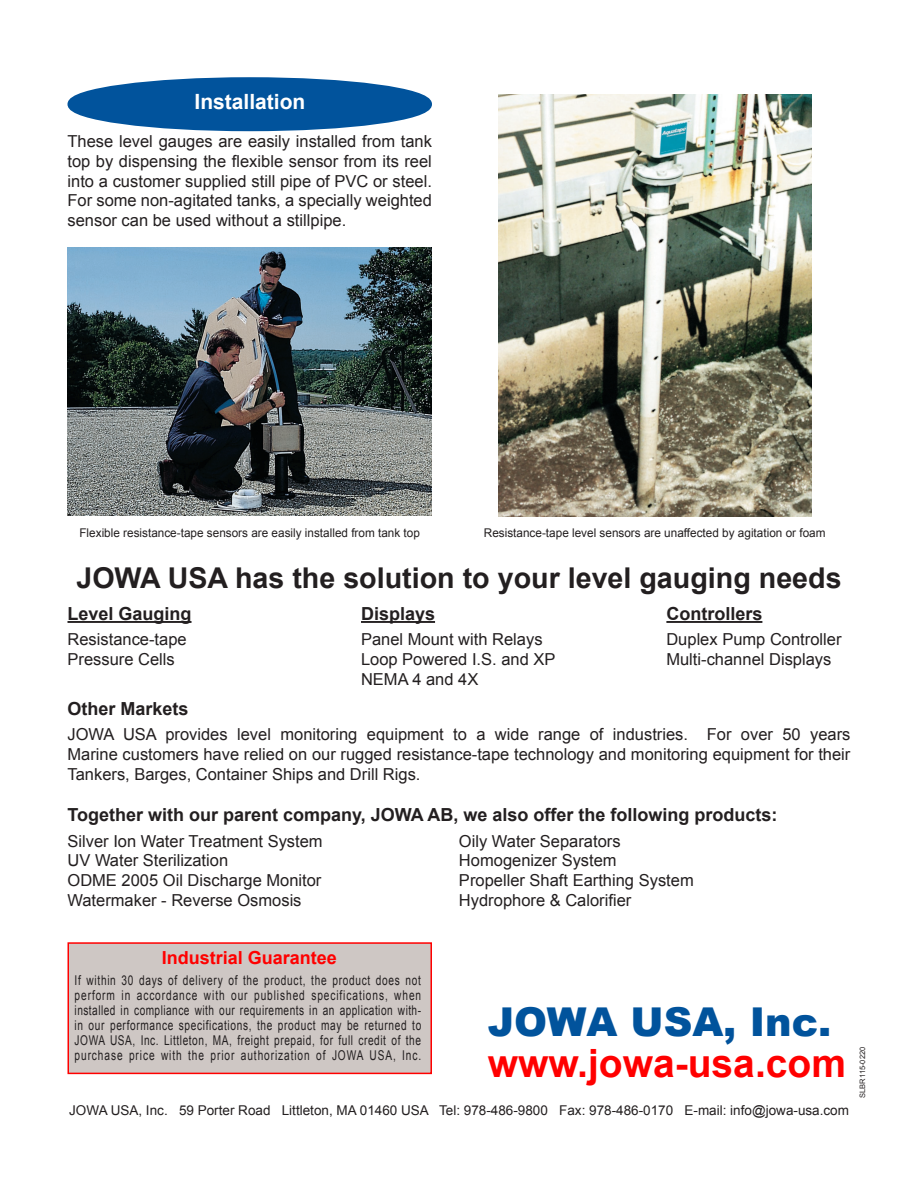
<style>
.page{position:relative;width:918px;height:1188px;background:#fff}
.page>*{position:absolute;margin:0;border:0;box-sizing:border-box;transform-origin:0 0}
.t1{font:900 39.75px "Arial";color:#01539c}
.t2{font:700 39px "Arial";color:#f00}
.Subhead_1{font:700 28.65px "Arial";color:#231f20}
.t3{font:700 21px "Arial";color:#fff}
.t4{font:700 18px "Arial";color:#231f20}
.t5{font:700 18px "Arial";color:#f00}
.t6{font:16.5px/19.8px "Arial";color:#231f20}
.t7{font:13.5px/15px "Arial";letter-spacing:.065em;color:#231f20;scale:.75 1}
.t8{font:13.5px/15px "Arial";letter-spacing:.045em;color:#231f20;scale:.75 1}
.t9{font:13.5px "Arial";color:#231f20}
.t10{font:13.5px "Arial";letter-spacing:.09em;color:#231f20;scale:.75 1}
.t11{font:12px "Arial";color:#231f20}
.t12{font:7.5px "Arial";color:#231f20}
</style>
<div class="page">
<div style="left:70px;top:80px;width:359px;height:48px;background:#01539c;border-radius:50%"></div>
<div style="left:68px;top:77px;width:364px;height:54px;border:6px solid #01539c;border-radius:50%"></div>
<img style="left:498px;top:94px;width:313px;height:422px">
<img style="left:68px;top:248px;width:364px;height:268px">
<div style="left:68px;top:942px;width:364px;height:132px;background:#cec7c4;border:2px solid #f00"></div>
<hr style="left:68px;top:621px;width:124px;height:2px;background:#231f20">
<hr style="left:361px;top:621px;width:74px;height:2px;background:#231f20">
<hr style="left:666px;top:621px;width:96px;height:2px;background:#231f20">
<p class="t3" style="left:195px;top:88px;width:112px">Installation</p>
<p class="t6" style="left:68px;top:131px;width:366px;text-align:justify">These level gauges are easily installed from tank top by dispensing the flexible sensor from its reel into a customer supplied still pipe of PVC or steel.<br>For some non-agitated tanks, a specially weighted sensor can be used without a stillpipe.</p>
<p class="t11" style="left:79px;top:525px;width:342px">Flexible resistance-tape sensors are easily installed from tank top</p>
<p class="t11" style="left:484px;top:525px;width:343px">Resistance-tape level sensors are unaffected by agitation or foam</p>
<p class="Subhead_1" style="left:76px;top:558px;width:767px">JOWA USA has the solution to your level gauging needs</p>
<p class="t4" style="left:68px;top:602px;width:126px">Level Gauging</p>
<p class="t6" style="left:68px;top:630px;width:121px">Resistance-tape<br>Pressure Cells</p>
<p class="t4" style="left:361px;top:602px;width:76px">Displays</p>
<p class="t6" style="left:361px;top:630px;width:196px">Panel Mount with Relays<br>Loop Powered I.S. and XP<br>NEMA 4 and 4X</p>
<p class="t4" style="left:666px;top:602px;width:98px">Controllers</p>
<p class="t6" style="left:666px;top:630px;width:177px">Duplex Pump Controller<br>Multi-channel Displays</p>
<p class="t4" style="left:68px;top:697px;width:123px">Other Markets</p>
<p class="t6" style="left:68px;top:725px;width:784px;text-align:justify">JOWA USA provides level monitoring equipment to a wide range of industries. For over 50 years Marine customers have relied on our rugged resistance-tape technology and monitoring equipment for their Tankers, Barges, Container Ships and Drill Rigs.</p>
<p class="t4" style="left:68px;top:803px;width:712px">Together with our parent company, JOWA AB, we also offer the following products:</p>
<p class="t6" style="left:68px;top:831px;width:257px">Silver Ion Water Treatment System</p>
<p class="t6" style="left:459px;top:831px;width:163px">Oily Water Separators</p>
<p class="t6" style="left:68px;top:851px;width:162px">UV Water Sterilization</p>
<p class="t6" style="left:459px;top:851px;width:159px">Homogenizer System</p>
<p class="t6" style="left:68px;top:871px;width:255px">ODME 2005 Oil Discharge Monitor</p>
<p class="t6" style="left:459px;top:871px;width:236px">Propeller Shaft Earthing System</p>
<p class="t6" style="left:68px;top:890px;width:236px">Watermaker - Reverse Osmosis</p>
<p class="t6" style="left:459px;top:890px;width:174px">Hydrophore &amp; Calorifier</p>
<p class="t5" style="left:162px;top:945px;width:177px">Industrial Guarantee</p>
<p class="t7" style="left:75px;top:973px;width:463px">If within 30 days of delivery of the product, the product does not</p>
<p class="t10" style="left:75px;top:987px;width:464px">perform in accordance with our published specifications, when</p>
<p class="t8" style="left:75px;top:1003px;width:464px">installed in compliance with our requirements in an application with&shy;in our performance specifications, the product may be returned to</p>
<p class="t7" style="left:75px;top:1033px;width:464px">JOWA USA, Inc. Littleton, MA, freight prepaid, for full credit of the purchase price with the prior authorization of JOWA USA, Inc.</p>
<p class="t1" style="left:488px;top:993px;width:345px">JOWA USA, Inc.</p>
<p class="t2" style="left:488px;top:1037px;width:360px">www.jowa-usa.com</p>
<p class="t9" style="left:69px;top:1102px;width:781px">JOWA USA, Inc. 59 Porter Road Littleton, MA 01460 USA Tel: 978-486-9800 Fax: 978-486-0170 E-mail: info@jowa-usa.com</p>
<p class="t12" style="left:858px;top:1098px;width:52px;rotate:-90deg">SLBR115-0220</p>
</div>
